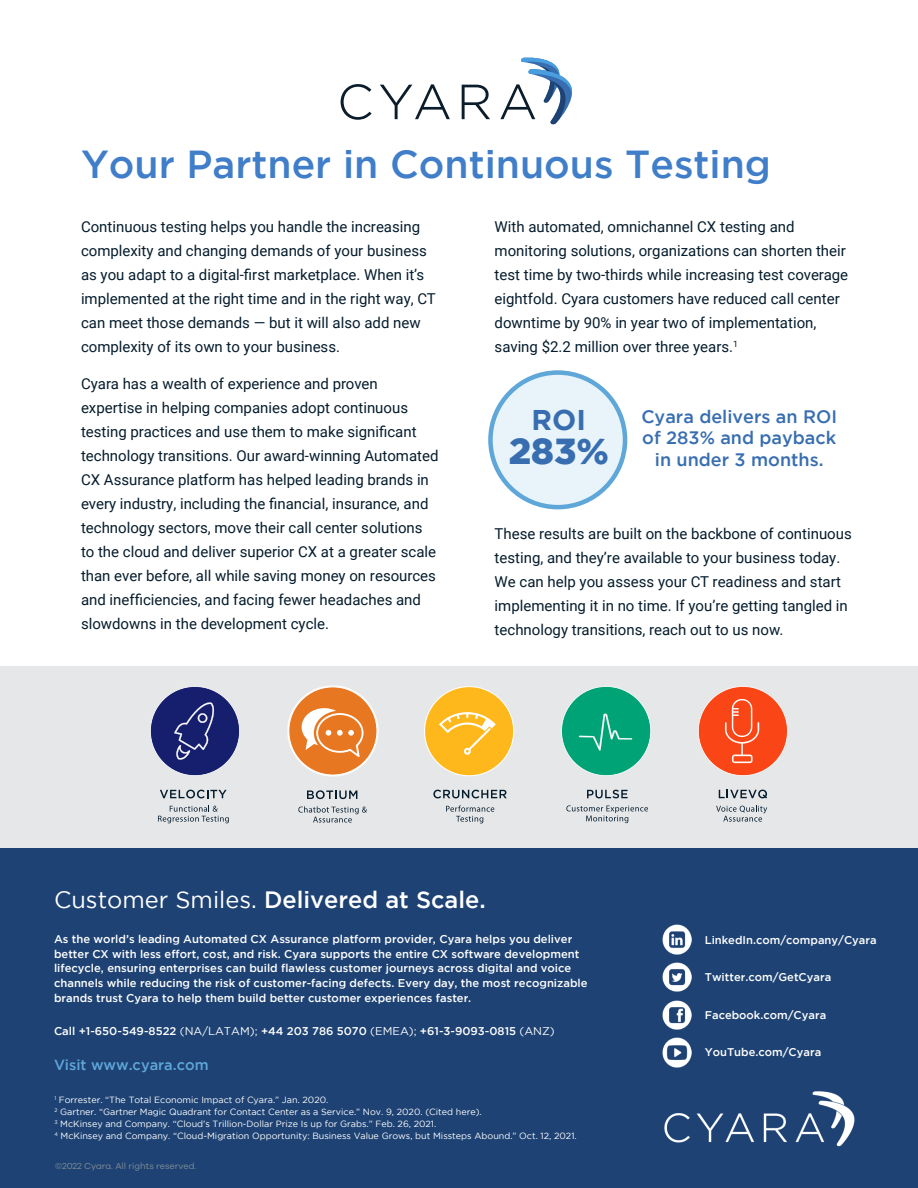
<style>
.page{position:relative;width:918px;height:1188px;background:#fff}
.page>*{position:absolute;margin:0;border:0;box-sizing:border-box;transform-origin:0 0}
.Section_Headers{font:500 39px "Gotham";color:#407ec9}
.body_copy{font:900 36px "Gotham";color:#386eb0}
.body_copy-2{font:700 28.5px "Gotham";color:#386eb0}
.t1{font:500 23.55px "Gotham";color:#fff}
.t2{font:500 18px/21.6px "Gotham";color:#386eb0;text-align:center}
.body_copy-3{font:15px/24px "Roboto";color:#051c2c}
.t3{font:500 14.55px "Gotham";color:#5fa6d9}
.t4{font:500 11.25px/14.5px "Gotham";color:#fff}
.footnotes{font:9px "Gotham";color:#fff}
.t5{font:9px "Galano Grotesque";color:#828e96}
.s1{font-weight:400}
</style>
<div class="page">
<div style="left:0;top:666px;width:918px;height:198px;background:#e6e7e9"></div>
<div style="left:0;top:849px;width:918px;height:339px;background:#1d4273"></div>
<img style="left:662px;top:925px;width:29px;height:29px">
<img style="left:662px;top:963px;width:29px;height:29px">
<img style="left:662px;top:1000px;width:29px;height:29px">
<img style="left:662px;top:1038px;width:29px;height:29px">
<img style="left:664px;top:1091px;width:191px;height:56px">
<svg style="left:341px;top:84px;width:31px;height:36px"></svg>
<svg style="left:380px;top:84px;width:70px;height:35px"></svg>
<svg style="left:462px;top:85px;width:28px;height:34px"></svg>
<svg style="left:500px;top:57px;width:73px;height:68px"></svg>
<div style="left:490px;top:373px;width:135px;height:134px;background:#e8f4fa;border-radius:50%"></div>
<div style="left:488px;top:370px;width:139px;height:139px;border:4px solid #5fa6d9;border-radius:50%"></div>
<svg style="left:160px;top:790px;width:67px;height:8px"></svg>
<svg style="left:158px;top:805px;width:71px;height:18px"></svg>
<svg style="left:151px;top:687px;width:88px;height:89px"></svg>
<svg style="left:587px;top:790px;width:41px;height:8px"></svg>
<svg style="left:566px;top:805px;width:82px;height:18px"></svg>
<svg style="left:561px;top:686px;width:90px;height:90px"></svg>
<svg style="left:307px;top:790px;width:50px;height:9px"></svg>
<svg style="left:298px;top:806px;width:69px;height:17px"></svg>
<svg style="left:287px;top:686px;width:91px;height:90px"></svg>
<svg style="left:433px;top:790px;width:74px;height:8px"></svg>
<svg style="left:446px;top:805px;width:48px;height:18px"></svg>
<svg style="left:424px;top:686px;width:90px;height:90px"></svg>
<svg style="left:719px;top:790px;width:48px;height:8px"></svg>
<svg style="left:716px;top:805px;width:51px;height:17px"></svg>
<svg style="left:698px;top:686px;width:90px;height:90px"></svg>
<p class="Section_Headers" style="left:81px;top:142px;width:692px">Your Partner in Continuous Testing</p>
<p class="body_copy-3" style="left:81px;top:214px;width:356px">Continuous testing helps you handle the increasing complexity and changing demands of your business as you adapt to a digital-first marketplace. When it’s implemented at the right time and in the right way, CT can meet those demands — but it will also add new complexity of its own to your business.</p>
<p class="body_copy-3" style="left:81px;top:371px;width:359px">Cyara has a wealth of experience and proven expertise in helping companies adopt continuous testing practices and use them to make significant technology transitions. Our award-winning Automated CX Assurance platform has helped leading brands in every industry, including the financial, insurance, and technology sectors, move their call center solutions to the cloud and deliver superior CX at a greater scale than ever before, all while saving money on resources and inefficiencies, and facing fewer headaches and slowdowns in the development cycle.</p>
<p class="body_copy-3" style="left:495px;top:214px;width:355px">With automated, omnichannel CX testing and monitoring solutions, organizations can shorten their test time by two-thirds while increasing test coverage eightfold. Cyara customers have reduced call center downtime by 90% in year two of implementation, saving $2.2 million over three years.<sup>1</sup></p>
<p class="t2" style="left:641px;top:405px;width:197px">Cyara delivers an ROI of 283% and payback in under 3 months.</p>
<p class="body_copy-2" style="left:532px;top:404px;width:56px">ROI</p>
<p class="body_copy" style="left:509px;top:431px;width:102px">283%</p>
<p class="body_copy-3" style="left:495px;top:521px;width:359px">These results are built on the backbone of continuous testing, and they’re available to your business today.<br>We can help you assess your CT readiness and start implementing it in no time. If you’re getting tangled in technology transitions, reach out to us now.</p>
<h3 class="t1" style="left:54px;top:886px;width:433px"><span class="s1">Customer Smiles.</span> Delivered at Scale.</h3>
<p class="t4" style="left:54px;top:932px;width:535px">As the world’s leading Automated CX Assurance platform provider, Cyara helps you deliver better CX with less effort, cost, and risk. Cyara supports the entire CX software development lifecycle, ensuring enterprises can build flawless customer journeys across digital and voice channels while reducing the risk of customer-facing defects. Every day, the most recognizable brands trust Cyara to help them build better customer experiences faster.</p>
<p class="t4" style="left:54px;top:1023px;width:502px">Call +1-650-549-8522 <span class="s1">(NA/LATAM);</span> +44 203 786 5070 <span class="s1">(EMEA);</span> +61-3-9093-0815 <span class="s1">(ANZ)</span></p>
<p class="t3" style="left:54px;top:1056px;width:156px">Visit www.cyara.com</p>
<p class="footnotes" style="left:54px;top:1095px;width:276px"><sup>1</sup> Forrester. “The Total Economic Impact of Cyara.” Jan. 2020.</p>
<p class="footnotes" style="left:54px;top:1107px;width:429px"><sup>2</sup> Gartner. “Gartner Magic Quadrant for Contact Center as a Service.” Nov. 9, 2020. (Cited here).</p>
<p class="footnotes" style="left:54px;top:1119px;width:384px"><sup>3</sup> McKinsey and Company. “Cloud’s Trillion-Dollar Prize Is up for Grabs.” Feb. 26, 2021.</p>
<p class="footnotes" style="left:54px;top:1131px;width:524px"><sup>4</sup> McKinsey and Company. “Cloud-Migration Opportunity: Business Value Grows, but Missteps Abound.” Oct. 12, 2021.</p>
<p class="t5" style="left:55px;top:1161px;width:143px">©2022 Cyara. All rights reserved.</p>
<p class="t4" style="left:705px;top:933px;width:173px">LinkedIn.com/company/Cyara</p>
<p class="t4" style="left:705px;top:970px;width:128px">Twitter.com/GetCyara</p>
<p class="t4" style="left:705px;top:1007px;width:123px">Facebook.com/Cyara</p>
<p class="t4" style="left:705px;top:1044px;width:118px">YouTube.com/Cyara</p>
</div>
